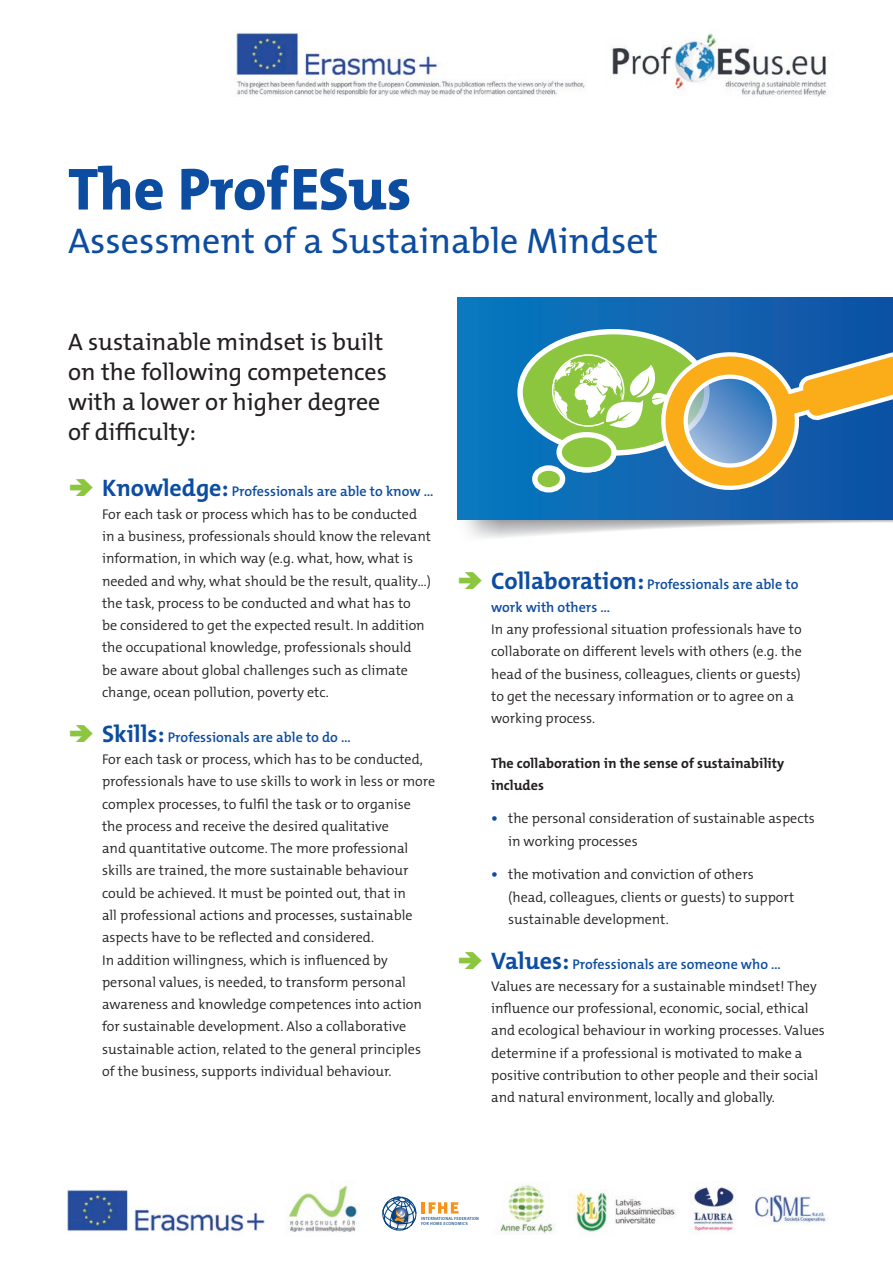
<style>
.page{position:relative;width:893px;height:1263px;background:#fff}
.page>*{position:absolute;margin:0;border:0;box-sizing:border-box;transform-origin:0 0}
.t1{font:800 60px "The Mix B8";color:#0d4da1}
.t2{font:36px "The Mix B5 Plain";color:#0d4da1}
.t3{font:24px/30px "The Mix B5 Plain";color:#231f20}
.t4{font:300 14.1px/22.4px "The Mix B4";color:#231f20}
.t5{font:600 14.1px/22.4px "The Mix B6";color:#0d4da1}
.t6{font:700 14.1px/22.4px "The Mix B7";color:#231f20}
.t7{font:4.35px/5.1px "Meta Plus";letter-spacing:.035em;color:#014081}
.s1{font-family:"The Mix B7";font-weight:700;font-size:24px}
.s2{font-family:"TUI Type";color:#0d4da1}
</style>
<div class="page">
<img style="left:236px;top:32px;width:350px;height:64px">
<img style="left:611px;top:33px;width:215px;height:64px">
<img style="left:67px;top:1189px;width:198px;height:43px">
<img style="left:288px;top:1185px;width:70px;height:47px">
<img style="left:499px;top:1184px;width:55px;height:50px">
<img style="left:576px;top:1190px;width:99px;height:42px">
<img style="left:756px;top:1195px;width:72px;height:29px">
<img style="left:691px;top:1187px;width:43px;height:45px">
<svg style="left:383px;top:1197px;width:76px;height:33px"></svg>
<div style="left:457px;top:297px;width:436px;height:223px;background:linear-gradient(to right,#107cc1,#1250a3)"></div>
<div style="left:532px;top:465px;width:33px;height:27px;border:11px solid #fff;border-radius:50%"></div>
<svg style="left:537px;top:471px;width:23px;height:16px"></svg>
<div style="left:523px;top:334px;width:181px;height:116px;background:#8bc63e;border-radius:50%"></div>
<svg style="left:540px;top:312px;width:353px;height:186px"></svg>
<svg style="left:559px;top:435px;width:55px;height:35px"></svg>
<div style="left:556px;top:432px;width:61px;height:40px;border:5px solid #fff;border-radius:50%"></div>
<h1 class="t1" style="left:68px;top:157px;width:345px">The ProfESus</h1>
<h2 class="t2" style="left:68px;top:221px;width:591px">Assessment of a Sustainable Mindset</h2>
<h3 class="t3" style="left:68px;top:328px;width:320px">A sustainable mindset is built on the following competences with a lower or higher degree of difficulty:</h3>
<p class="t5" style="left:102px;top:481px;width:333px"><span class="s1">Knowledge:</span> Professionals are able to know …</p>
<p class="t4" style="left:102px;top:503px;width:331px">For each task or process which has to be conducted in a business, professionals should know the relevant information, in which way (e.g. what, how, what is needed and why, what should be the result, quality…) the task, process to be conducted and what has to<br>be considered to get the expected result. In addition the occupational knowledge, professionals should<br>be aware about global challenges such as climate change, ocean pollution, poverty etc.</p>
<p class="t5" style="left:102px;top:726px;width:250px"><span class="s1">Skills:</span> Professionals are able to do …</p>
<p class="t4" style="left:102px;top:748px;width:335px">For each task or process, which has to be conducted, professionals have to use skills to work in less or more complex processes, to fulfil the task or to organise the process and receive the desired qualitative<br>and quantitative outcome. The more professional skills are trained, the more sustainable behaviour could be achieved. It must be pointed out, that in<br>all professional actions and processes, sustainable aspects have to be reflected and considered.<br>In addition willingness, which is influenced by personal values, is needed, to transform personal awareness and knowledge competences into action for sustainable development. Also a collaborative sustainable action, related to the general principles of the business, supports individual behaviour.</p>
<p class="t5" style="left:491px;top:574px;width:309px"><span class="s1">Collaboration:</span> Professionals are able to work with others …</p>
<p class="t4" style="left:491px;top:618px;width:312px">In any professional situation professionals have to collaborate on different levels with others (e.g. the head of the business, colleagues, clients or guests) to get the necessary information or to agree on a working process.</p>
<p class="t6" style="left:491px;top:752px;width:294px">The collaboration in the sense of sustainability includes</p>
<p class="t4" style="left:508px;top:808px;width:308px;text-indent:-17px"><span class="s2">•</span> the personal consideration of sustainable aspects in working processes</p>
<p class="t4" style="left:508px;top:864px;width:288px;text-indent:-17px"><span class="s2">•</span> the motivation and conviction of others (head, colleagues, clients or guests) to support sustainable development.</p>
<p class="t5" style="left:491px;top:953px;width:291px"><span class="s1">Values:</span> Professionals are someone who …</p>
<p class="t4" style="left:491px;top:975px;width:335px">Values are necessary for a sustainable mindset! They influence our professional, economic, social, ethical and ecological behaviour in working processes. Values determine if a professional is motivated to make a positive contribution to other people and their social and natural environment, locally and globally.</p>
<p class="t7" style="left:421px;top:1216px;width:59px">INTERNATIONAL FEDERATION<br>FOR HOME ECONOMICS</p>
</div>
